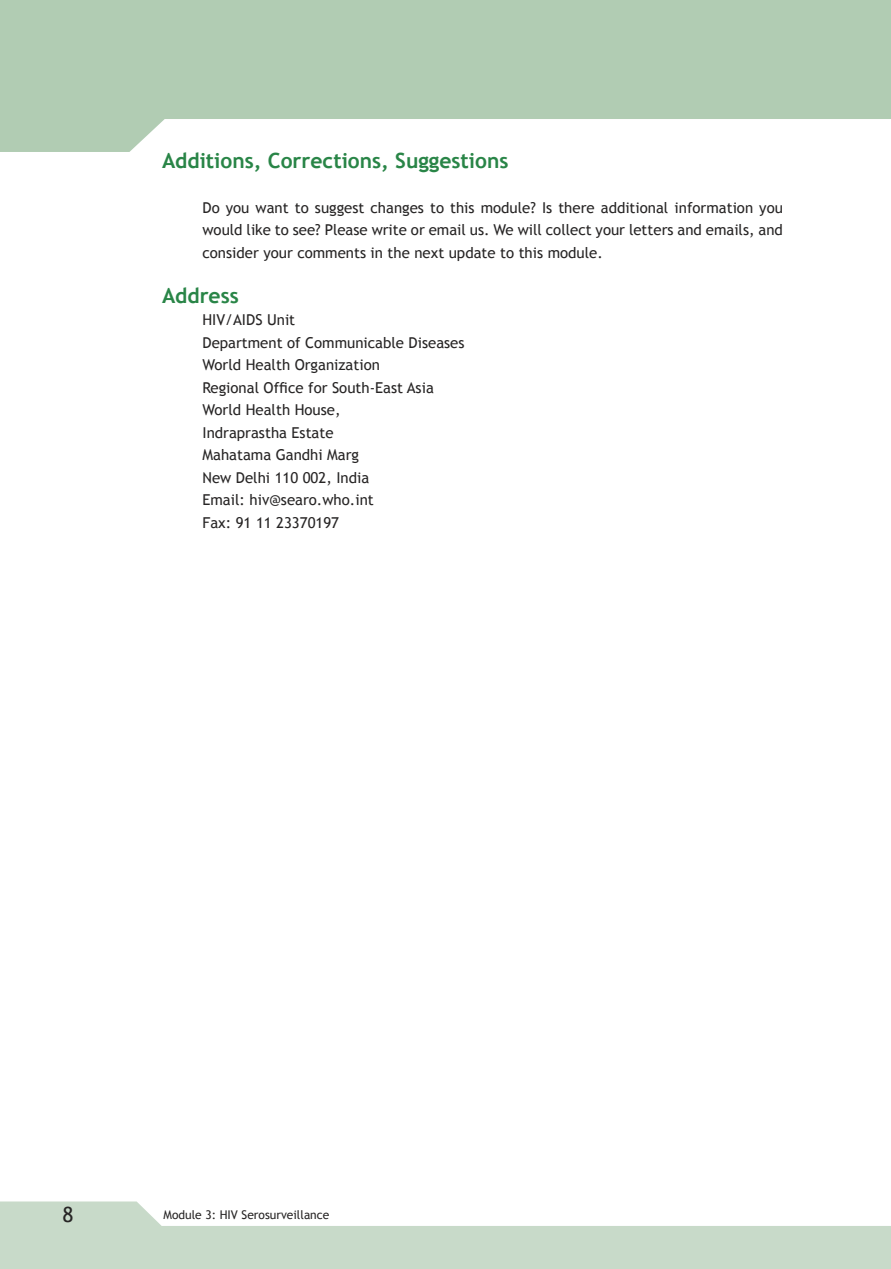
<style>
.page{position:relative;width:891px;height:1269px;background:#fff}
.page>*{position:absolute;margin:0;border:0;box-sizing:border-box;transform-origin:0 0}
.t1{font:700 21px "Trebuchet MS";color:#298547}
.t2{font:21px "Trebuchet MS";color:#272525}
.t3{font:15px/22.5px "Trebuchet MS";color:#272525;text-align:justify}
.t4{font:12px "Trebuchet MS";color:#272525}
</style>
<div class="page">
<svg style="left:0;top:1202px;width:890px;height:67px;fill:#c8dac9"></svg>
<svg style="left:890px;top:1226px;width:1px;height:43px"></svg>
<svg style="left:0;top:0;width:891px;height:152px;fill:#b1ccb3"></svg>
<h1 class="t1" style="left:162px;top:147px;width:348px">Additions, Corrections, Suggestions</h1>
<p class="t3" style="left:202px;top:197px;width:582px">Do you want to suggest changes to this module? Is there additional information you would like to see? Please write or email us. We will collect your letters and emails, and consider your comments in the next update to this module.</p>
<h1 class="t1" style="left:162px;top:282px;width:78px">Address</h1>
<p class="t3" style="left:202px;top:309px;width:264px;text-align:left">HIV/AIDS Unit<br>Department of Communicable Diseases<br>World Health Organization<br>Regional Office for South-East Asia<br>World Health House,<br>Indraprastha Estate<br>Mahatama Gandhi Marg<br>New Delhi 110 002, India<br>Email: hiv@searo.who.int<br>Fax: 91 11 23370197</p>
<h1 class="t2" style="left:62px;top:1203px;width:13px">8</h1>
<p class="t4" style="left:164px;top:1208px;width:167px">Module 3: HIV Serosurveillance</p>
</div>
